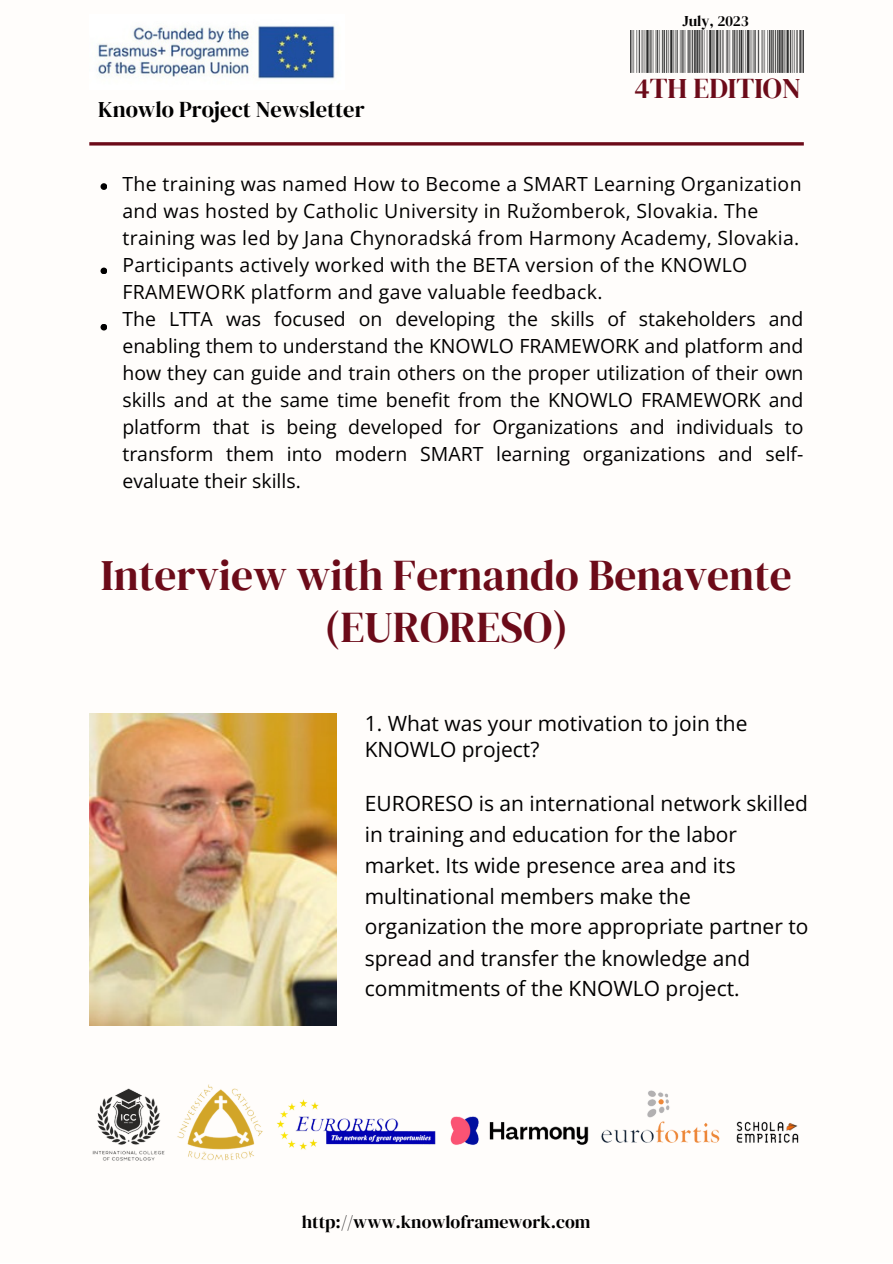
<style>
.page{position:relative;width:893px;height:1264px;background:#fff}
.page>*{position:absolute;margin:0;border:0;box-sizing:border-box;transform-origin:0 0}
.t1{font:43.5px/51.8px "DM Serif Display";color:#6c0b19;text-align:center}
.t2{font:28.5px "DM Serif Display";color:#6c0b19}
.t3{font:22.5px "DM Serif Display";color:#000}
.t4{font:21px/25.8px "Open Sans";color:#000}
.t5{font:19.5px/27px "Open Sans";letter-spacing:.02em;color:#000}
.t6{font:18px "DM Serif Display";color:#000}
.t7{font:15px "DM Serif Display";color:#000}
</style>
<div class="page">
<div style="left:0;top:0;width:892px;height:1262px;background:#fffdfb"></div>
<hr style="left:89px;top:142px;width:714px;height:3px;background:#6c0b19">
<img style="left:98px;top:25px;width:237px;height:54px">
<img style="left:630px;top:31px;width:173px;height:41px">
<img style="left:89px;top:713px;width:248px;height:312px">
<svg style="left:100px;top:183px;width:7px;height:7px"></svg>
<svg style="left:100px;top:267px;width:7px;height:7px"></svg>
<svg style="left:100px;top:324px;width:7px;height:6px"></svg>
<img style="left:92px;top:1084px;width:707px;height:77px">
<p class="t3" style="left:98px;top:93px;width:268px">Knowlo Project Newsletter</p>
<p class="t7" style="left:682px;top:11px;width:68px">July, 2023</p>
<p class="t2" style="left:634px;top:69px;width:168px">4TH EDITION</p>
<p class="t5" style="left:122px;top:170px;width:680px">The training was named How to Become a SMART Learning Organization and was hosted by Catholic University in Ružomberok, Slovakia. The training was led by Jana Chynoradská from Harmony Academy, Slovakia.<br>Participants actively worked with the BETA version of the KNOWLO FRAMEWORK platform and gave valuable feedback.</p>
<p class="t5" style="left:122px;top:305px;width:682px;text-align:justify">The LTTA was focused on developing the skills of stakeholders and enabling them to understand the KNOWLO FRAMEWORK and platform and how they can guide and train others on the proper utilization of their own skills and at the same time benefit from the KNOWLO FRAMEWORK and platform that is being developed for Organizations and individuals to transform them into modern SMART learning organizations and self&shy;evaluate their skills.</p>
<p class="t1" style="left:101px;top:549px;width:692px">Interview with Fernando Benavente (EURORESO)</p>
<p class="t4" style="left:365px;top:709px;width:384px">1. What was your motivation to join the<br>KNOWLO project?</p>
<p class="t4" style="left:365px;top:789px;width:445px">EURORESO is an international network skilled</p>
<p class="t4" style="left:365px;top:821px;width:373px">in training and education for the labor</p>
<p class="t4" style="left:365px;top:851px;width:372px">market. Its wide presence area and its</p>
<p class="t4" style="left:365px;top:883px;width:327px">multinational members make the</p>
<p class="t4" style="left:365px;top:913px;width:445px">organization the more appropriate partner to</p>
<p class="t4" style="left:365px;top:944px;width:387px">spread and transfer the knowledge and</p>
<p class="t4" style="left:365px;top:975px;width:376px">commitments of the KNOWLO project.</p>
<p class="t6" style="left:302px;top:1209px;width:290px">http://www.knowloframework.com</p>
</div>
